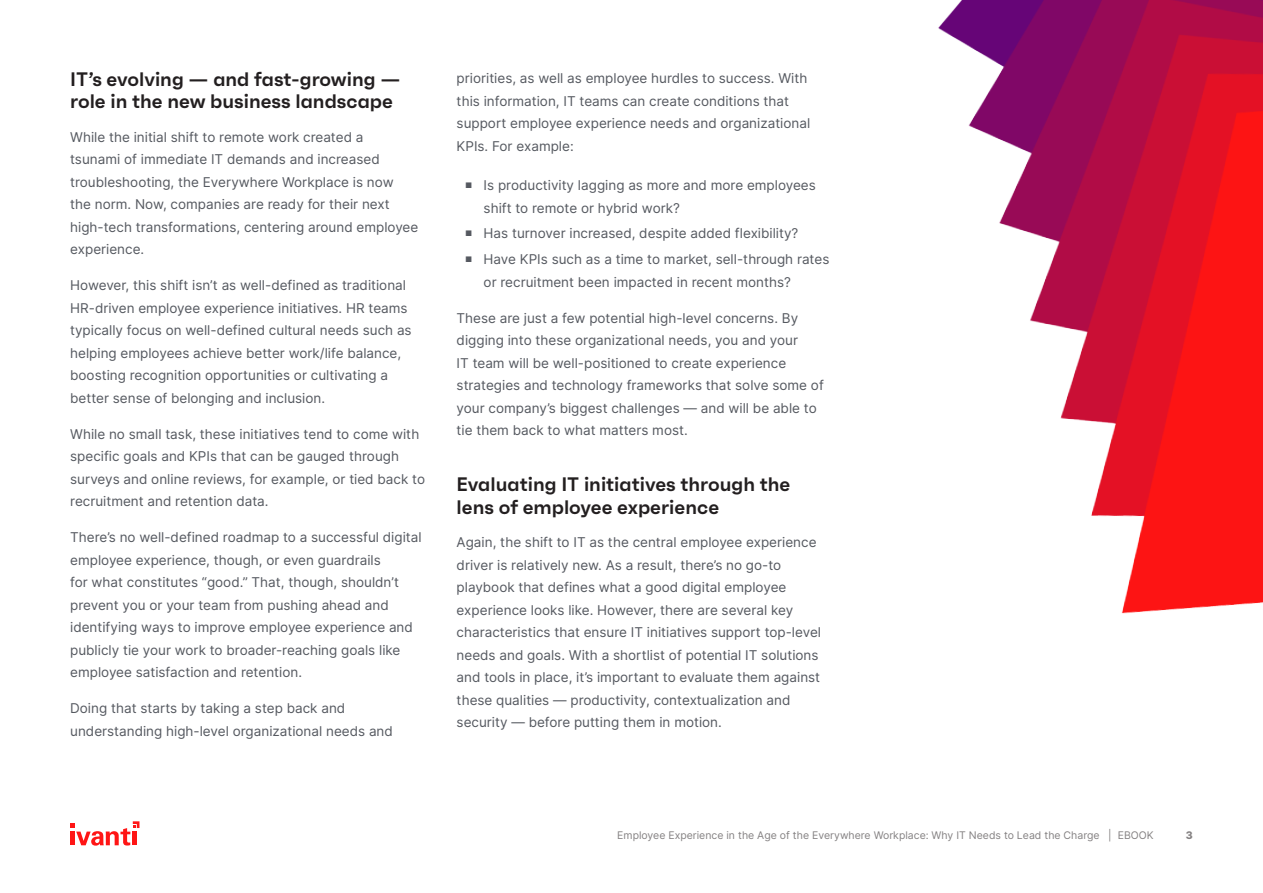
<style>
.page{position:relative;width:1263px;height:893px;background:#fff}
.page>*{position:absolute;margin:0;border:0;box-sizing:border-box;transform-origin:0 0}
.Heading_1{font:600 19.5px/22.5px "Faktum";color:#231f20}
.t1{font:13.5px/22.5px "Inter";color:#555960}
.t2{font:10.5px "Inter";color:#848182}
.t3{font:800 10.5px "Inter";color:#848182}
</style>
<div class="page">
<img style="left:938px;top:0;width:325px;height:614px">
<svg style="left:70px;top:821px;width:69px;height:25px"></svg>
<p class="Heading_1" style="left:70px;top:67px;width:332px">IT’s evolving — and fast-growing — role in the new business landscape</p>
<p class="t1" style="left:70px;top:125px;width:350px">While the initial shift to remote work created a<br>tsunami of immediate IT demands and increased troubleshooting, the Everywhere Workplace is now<br>the norm. Now, companies are ready for their next high-tech transformations, centering around employee experience.</p>
<p class="t1" style="left:70px;top:274px;width:343px">However, this shift isn’t as well-defined as traditional HR-driven employee experience initiatives. HR teams typically focus on well-defined cultural needs such as helping employees achieve better work/life balance, boosting recognition opportunities or cultivating a better sense of belonging and inclusion.</p>
<p class="t1" style="left:70px;top:422px;width:356px">While no small task, these initiatives tend to come with specific goals and KPIs that can be gauged through surveys and online reviews, for example, or tied back to recruitment and retention data.</p>
<p class="t1" style="left:70px;top:526px;width:353px">There’s no well-defined roadmap to a successful digital employee experience, though, or even guardrails<br>for what constitutes “good.” That, though, shouldn’t prevent you or your team from pushing ahead and identifying ways to improve employee experience and publicly tie your work to broader-reaching goals like employee satisfaction and retention.</p>
<p class="t1" style="left:70px;top:697px;width:324px">Doing that starts by taking a step back and understanding high-level organizational needs and</p>
<p class="t1" style="left:457px;top:67px;width:355px">priorities, as well as employee hurdles to success. With this information, IT teams can create conditions that support employee experience needs and organizational KPIs. For example:</p>
<p class="t1" style="left:484px;top:174px;width:334px;text-indent:-18px"><sup>■</sup> Is productivity lagging as more and more employees shift to remote or hybrid work?</p>
<p class="t1" style="left:465px;top:222px;width:335px"><sup>■</sup> Has turnover increased, despite added flexibility?</p>
<p class="t1" style="left:484px;top:248px;width:347px;text-indent:-18px"><sup>■</sup> Have KPIs such as a time to market, sell-through rates or recruitment been impacted in recent months?</p>
<p class="t1" style="left:457px;top:306px;width:369px">These are just a few potential high-level concerns. By digging into these organizational needs, you and your<br>IT team will be well-positioned to create experience strategies and technology frameworks that solve some of your company’s biggest challenges — and will be able to tie them back to what matters most.</p>
<p class="Heading_1" style="left:457px;top:473px;width:335px">Evaluating IT initiatives through the lens of employee experience</p>
<p class="t1" style="left:457px;top:531px;width:366px">Again, the shift to IT as the central employee experience driver is relatively new. As a result, there’s no go-to playbook that defines what a good digital employee experience looks like. However, there are several key characteristics that ensure IT initiatives support top-level needs and goals. With a shortlist of potential IT solutions and tools in place, it’s important to evaluate them against these qualities — productivity, contextualization and security — before putting them in motion.</p>
<p class="t2" style="left:617px;top:828px;width:538px">Employee Experience in the Age of the Everywhere Workplace: Why IT Needs to Lead the Charge | EBOOK</p>
<p class="t3" style="left:1186px;top:828px;width:9px">3</p>
</div>
